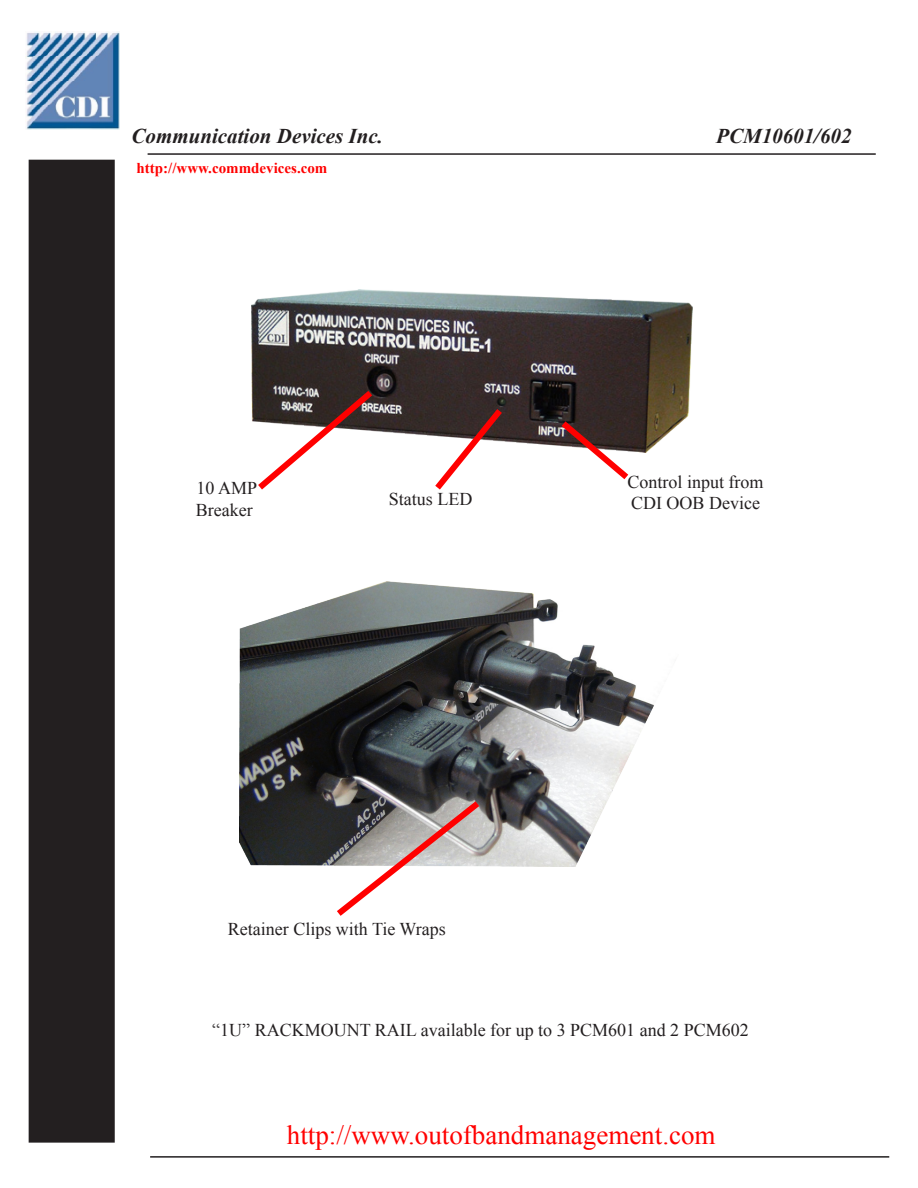
<style>
.page{position:relative;width:918px;height:1188px;background:#fff}
.page>*{position:absolute;margin:0;border:0;box-sizing:border-box;transform-origin:0 0}
.t1{font:27px "Times New Roman";color:#f00}
.t2{font:italic 700 21px "Times New Roman";color:#231f20}
.t3{font:18px "Times New Roman";color:#231f20}
.t4{font:700 15px "Times New Roman";color:#f00}
</style>
<div class="page">
<hr style="left:148px;top:153px;width:728px;height:2px;background:#231f20">
<hr style="left:150px;top:1156px;width:739px;height:2px;background:#231f20">
<img style="left:25px;top:31px;width:95px;height:98px">
<div style="left:29px;top:160px;width:85px;height:982px;background:#231f20"></div>
<div style="left:29px;top:160px;width:86px;height:983px;border:2px solid #231f20"></div>
<img style="left:252px;top:289px;width:441px;height:163px">
<img style="left:240px;top:581px;width:414px;height:285px">
<svg style="left:252px;top:385px;width:127px;height:105px"></svg>
<svg style="left:555px;top:415px;width:80px;height:65px"></svg>
<svg style="left:330px;top:795px;width:156px;height:121px"></svg>
<svg style="left:429px;top:403px;width:79px;height:87px"></svg>
<p class="t2" style="left:132px;top:121px;width:253px">Communication Devices Inc.</p>
<p class="t2" style="left:716px;top:122px;width:137px">PCM10601/602</p>
<p class="t4" style="left:137px;top:158px;width:192px">http://www.commdevices.com</p>
<p class="t3" style="left:197px;top:476px;width:62px">10 AMP</p>
<p class="t3" style="left:196px;top:498px;width:58px">Breaker</p>
<p class="t3" style="left:389px;top:487px;width:85px">Status LED</p>
<p class="t3" style="left:628px;top:469px;width:138px">Control input from</p>
<p class="t3" style="left:631px;top:491px;width:130px">CDI OOB Device</p>
<p class="t3" style="left:228px;top:917px;width:219px">Retainer Clips with Tie Wraps</p>
<p class="t3" style="left:212px;top:1018px;width:538px">“1U” RACKMOUNT RAIL available for up to 3 PCM601 and 2 PCM602</p>
<p class="t1" style="left:287px;top:1116px;width:430px">http://www.outofbandmanagement.com</p>
</div>
